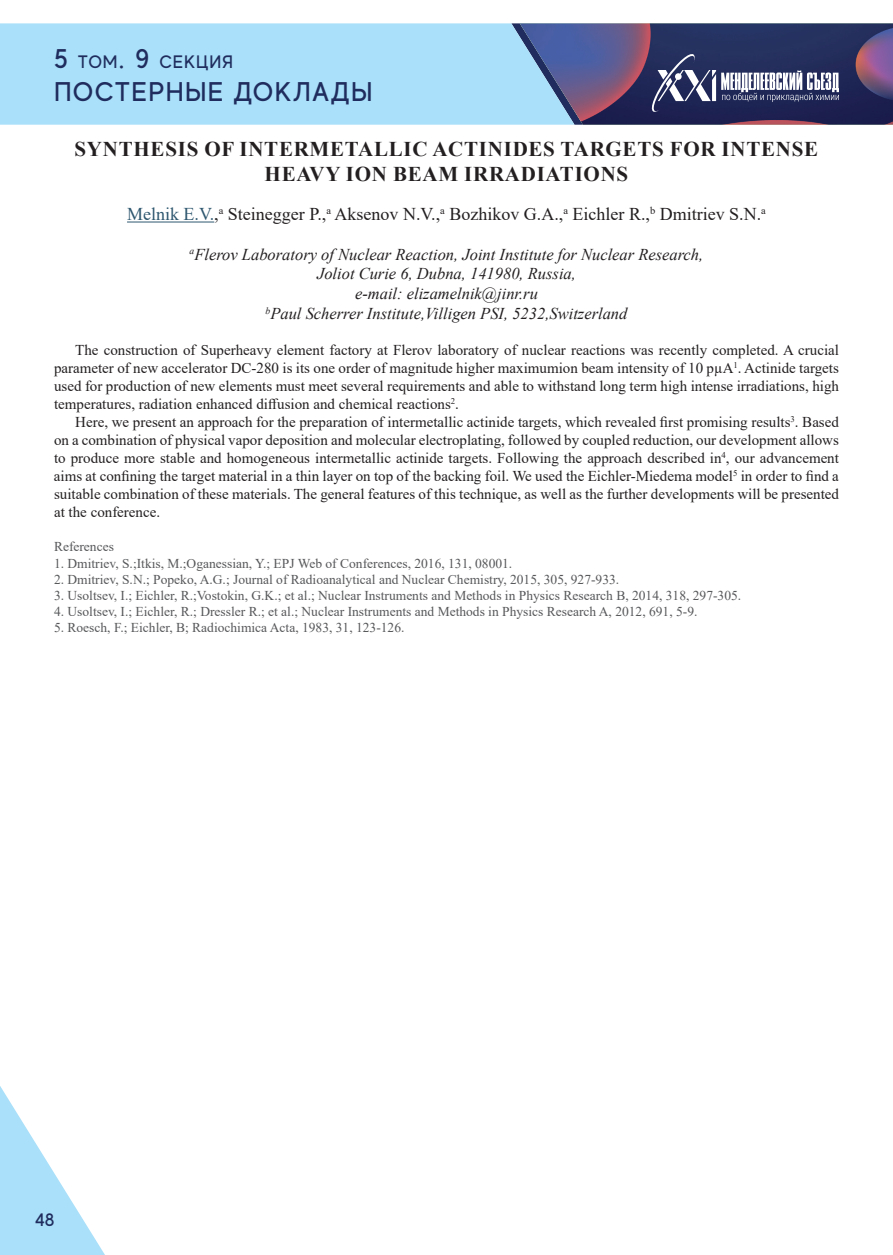
<style>
.page{position:relative;width:893px;height:1255px;background:#fff}
.page>*{position:absolute;margin:0;border:0;box-sizing:border-box;transform-origin:0 0}
.t1{font:500 27px "MADE Evolve Sans";letter-spacing:.05em;color:#1f2c5d}
.t2{font:700 21px/25.2px "Times New Roman";letter-spacing:.035em;color:#231f20;text-align:center}
.t3{font:18px "Times New Roman";color:#231f20}
.t4{font:500 18px "MADE Evolve Sans";letter-spacing:.05em;color:#1f2c5d}
.t5{font:italic 16.5px/19.8px "Times New Roman";color:#231f20;text-align:center}
.t6{font:15px/18px "Times New Roman";color:#231f20;text-align:justify}
.t7{font:13.5px "Times New Roman";color:#57585a}
.s1{font-size:27px}
.s2{color:#2e576f}
</style>
<div class="page">
<div style="left:0;top:23px;width:511px;height:102px;background:#aae0f9"></div>
<svg style="left:0;top:1086px;width:105px;height:168px"></svg>
<svg style="left:511px;top:23px;width:382px;height:102px;background:#51557f"></svg>
<hr style="left:127px;top:221px;width:87px;height:1px;background:#2e576f">
<p class="t4" style="left:54px;top:51px;width:181px"><span class="s1">5</span> ТОМ<span class="s1">. 9</span> СЕКЦИЯ</p>
<h1 class="t1" style="left:54px;top:74px;width:320px">ПОСТЕРНЫЕ ДОКЛАДЫ</h1>
<h2 class="t2" style="left:75px;top:136px;width:745px">SYNTHESIS OF INTERMETALLIC ACTINIDES TARGETS FOR INTENSE<br>HEAVY ION BEAM IRRADIATIONS</h2>
<p class="t3" style="left:127px;top:201px;width:640px"><span class="s2">Melnik E.V.</span>,<sup>a</sup> Steinegger P.,<sup>a</sup> Aksenov N.V.,<sup>a</sup> Bozhikov G.A.,<sup>a</sup> Eichler R.,<sup>b</sup> Dmitriev S.N.<sup>a</sup></p>
<p class="t5" style="left:190px;top:244px;width:515px"><sup>a</sup>Flerov Laboratory of Nuclear Reaction, Joint Institute for Nuclear Research, Joliot Curie 6, Dubna, 141980, Russia,<br>e-mail: elizamelnik@jinr.ru<br><sup>b</sup>Paul Scherrer Institute,Villigen PSI, 5232,Switzerland</p>
<p class="t6" style="left:54px;top:340px;width:786px;text-indent:21px">The construction of Superheavy element factory at Flerov laboratory of nuclear reactions was recently completed. A crucial parameter of new accelerator DC-280 is its one order of magnitude higher maximumion beam intensity of 10 pµA<sup>1</sup>. Actinide targets used for production of new elements must meet several requirements and able to withstand long term high intense irradiations, high temperatures, radiation enhanced diffusion and chemical reactions<sup>2</sup>.</p>
<p class="t6" style="left:54px;top:412px;width:786px;text-indent:21px">Here, we present an approach for the preparation of intermetallic actinide targets, which revealed first promising results<sup>3</sup>. Based on a combination of physical vapor deposition and molecular electroplating, followed by coupled reduction, our development allows to produce more stable and homogeneous intermetallic actinide targets. Following the approach described in<sup>4</sup>, our advancement aims at confining the target material in a thin layer on top of the backing foil. We used the Eichler-Miedema model<sup>5</sup> in order to find a suitable combination of these materials. The general features of this technique, as well as the further developments will be presented at the conference.</p>
<p class="t7" style="left:54px;top:537px;width:61px">References</p>
<p class="t7" style="left:54px;top:553px;width:460px">1. Dmitriev, S.;Itkis, M.;Oganessian, Y.; EPJ Web of Conferences, 2016, 131, 08001.</p>
<p class="t7" style="left:54px;top:569px;width:567px">2. Dmitriev, S.N.; Popeko, A.G.; Journal of Radioanalytical and Nuclear Chemistry, 2015, 305, 927-933.</p>
<p class="t7" style="left:54px;top:586px;width:689px">3. Usoltsev, I.; Eichler, R.;Vostokin, G.K.; et al.; Nuclear Instruments and Methods in Physics Research B, 2014, 318, 297-305.</p>
<p class="t7" style="left:54px;top:602px;width:645px">4. Usoltsev, I.; Eichler, R.; Dressler R.; et al.; Nuclear Instruments and Methods in Physics Research A, 2012, 691, 5-9.</p>
<p class="t7" style="left:54px;top:618px;width:352px">5. Roesch, F.; Eichler, B; Radiochimica Acta, 1983, 31, 123-126.</p>
<p class="t4" style="left:35px;top:1208px;width:21px">48</p>
</div>
